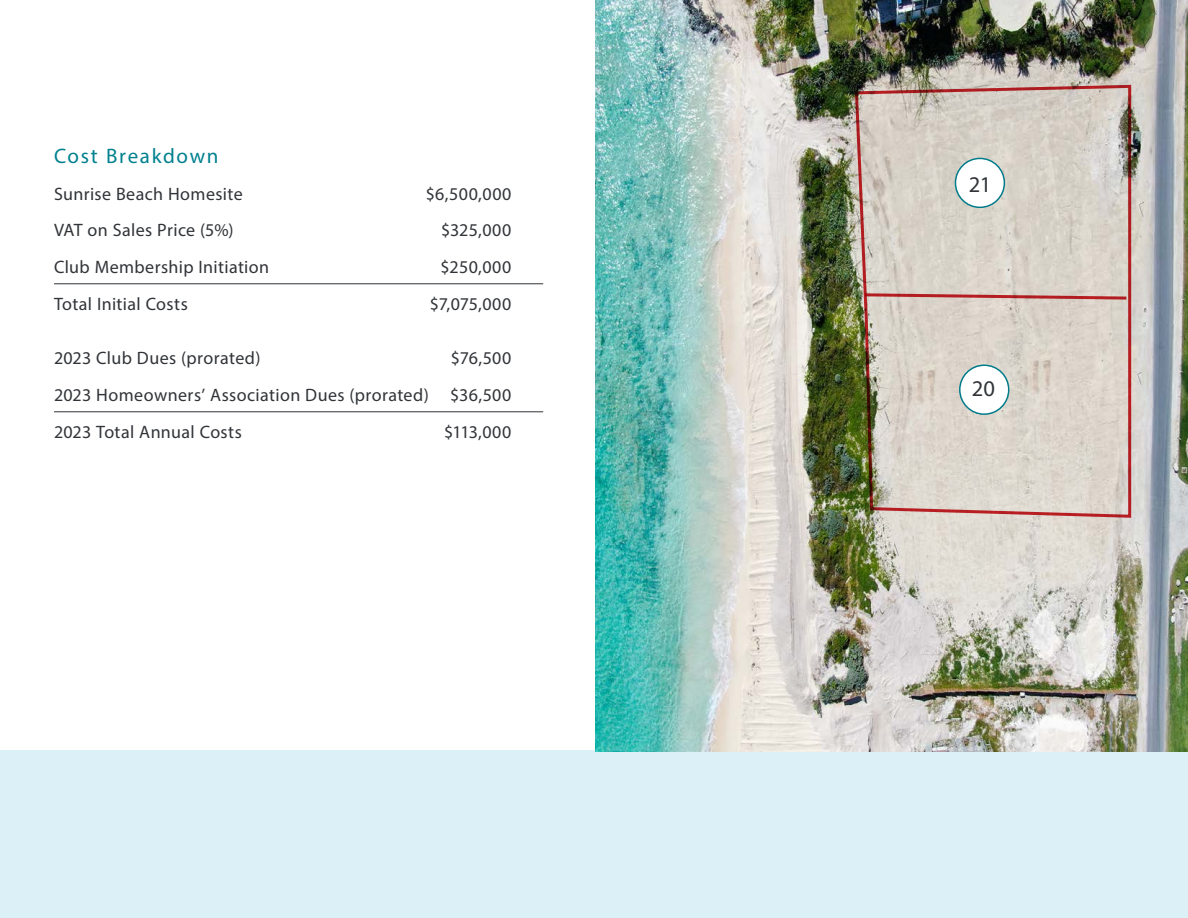
<style>
.page{position:relative;width:1188px;height:918px;background:#fff}
.page>*{position:absolute;margin:0;border:0;box-sizing:border-box;transform-origin:0 0}
.Lot_Number{font:22.5px "Myriad Pro";color:#313438}
.Sales_Subs{font:21px "Myriad Pro";letter-spacing:.08em;color:#00818f}
.Financial_Details_Un{font:18px "Myriad Pro";letter-spacing:.02em;color:#313438}
.Financial_Details{font:18px "Myriad Pro";letter-spacing:.02em;color:#313438}
.Financial_Details_To{font:18px "Myriad Pro";letter-spacing:.02em;color:#313438}
.Financial_Details_Sp{font:18px "Myriad Pro";letter-spacing:.02em;color:#313438}
</style>
<div class="page">
<div style="left:0;top:751px;width:1188px;height:167px;background:#dbf1f7"></div>
<img style="left:595px;top:0;width:593px;height:752px">
<hr style="left:54px;top:283px;width:489px;height:1px;background:#313438">
<hr style="left:54px;top:411px;width:489px;height:1px;background:#313438">
<svg style="left:853px;top:83px;width:280px;height:436px;background:#d2c9bf"></svg>
<svg style="left:864px;top:292px;width:264px;height:9px;background:#cc9490"></svg>
<p class="Sales_Subs" style="left:54px;top:143px;width:166px">Cost Breakdown</p>
<p class="Financial_Details" style="left:54px;top:182px;width:190px">Sunrise Beach Homesite</p>
<p class="Financial_Details" style="left:426px;top:182px;width:87px">$6,500,000</p>
<p class="Financial_Details" style="left:54px;top:219px;width:181px">VAT on Sales Price (5%)</p>
<p class="Financial_Details" style="left:441px;top:219px;width:72px">$325,000</p>
<p class="Financial_Details_Un" style="left:54px;top:256px;width:217px">Club Membership Initiation</p>
<p class="Financial_Details_Un" style="left:441px;top:256px;width:72px">$250,000</p>
<p class="Financial_Details_To" style="left:54px;top:293px;width:135px">Total Initial Costs</p>
<p class="Financial_Details_To" style="left:430px;top:293px;width:83px">$7,075,000</p>
<p class="Financial_Details_Sp" style="left:54px;top:347px;width:208px">2023 Club Dues (prorated)</p>
<p class="Financial_Details_Sp" style="left:451px;top:347px;width:62px">$76,500</p>
<p class="Financial_Details_Un" style="left:54px;top:384px;width:459px">2023 Homeowners’ Association Dues (prorated) $36,500</p>
<p class="Financial_Details_To" style="left:54px;top:421px;width:189px">2023 Total Annual Costs</p>
<p class="Financial_Details_To" style="left:444px;top:421px;width:69px">$113,000</p>
<p class="Lot_Number" style="left:969px;top:171px;width:24px">21</p>
<p class="Lot_Number" style="left:972px;top:375px;width:25px">20</p>
</div>
